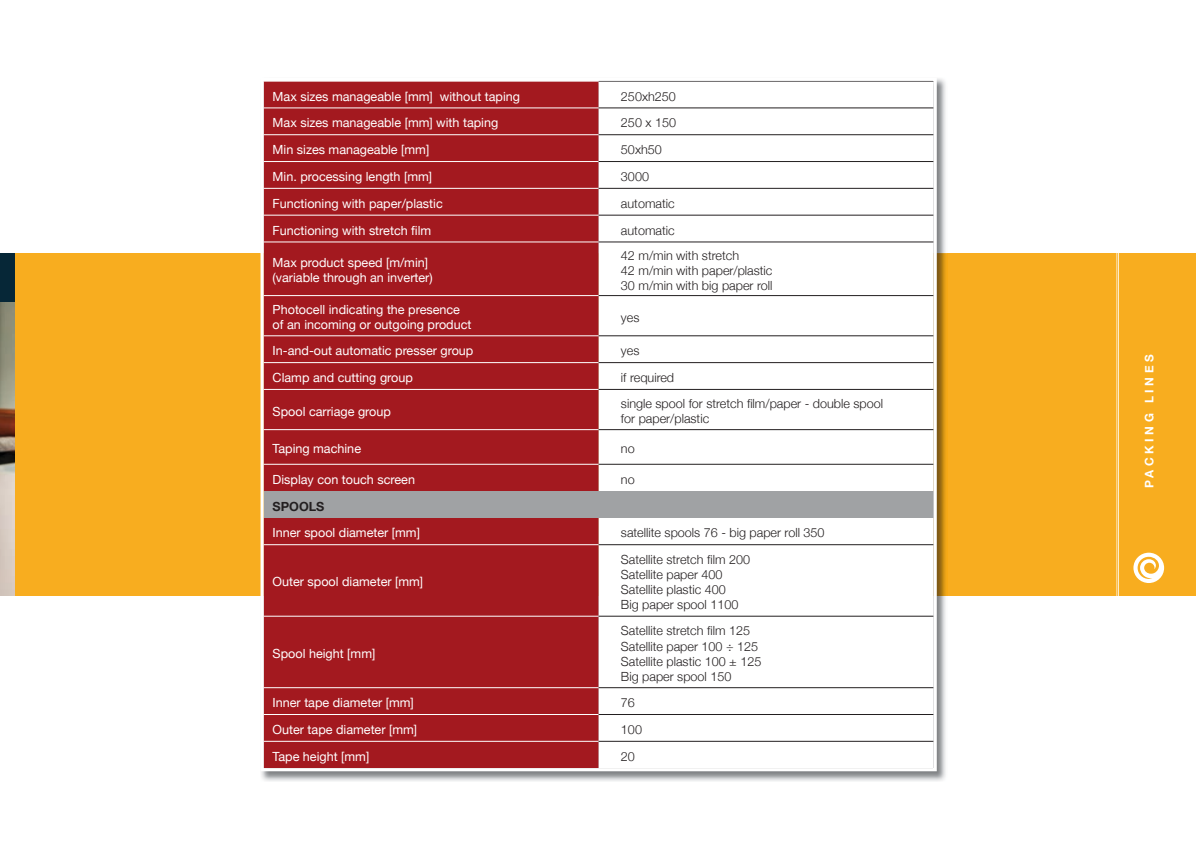
<style>
.page{position:relative;width:1196px;height:849px;background:#fff}
.page>*{position:absolute;margin:0;border:0;box-sizing:border-box;transform-origin:0 0}
.t1{font:12.6px/15px "Helvetica Neue";color:#fff}
.t2{font:300 12.6px/15px "Helvetica Neue";color:#231f20}
.t3{font:700 12.6px "Helvetica Neue";color:#231f20}
.t4{font:700 11.72px "Helvetica Neue";letter-spacing:.3em;color:#fff}
</style>
<div class="page">
<div style="left:15px;top:252px;width:1104px;height:344px;background:#f8ad1f"></div>
<hr style="left:1116px;top:44px;width:1px;height:804px;background:#fff">
<div style="left:0;top:252px;width:15px;height:49px;background:#062737"></div>
<img style="left:0;top:302px;width:15px;height:294px">
<div style="left:1117px;top:252px;width:79px;height:344px;background:#f8ad1f"></div>
<hr style="left:1117px;top:34px;width:1px;height:814px;background:#fff">
<svg style="left:1133px;top:552px;width:31px;height:31px"></svg>
<hr style="left:0;top:252px;width:1196px;height:1px;background:#fff">
<img style="left:261px;top:78px;width:686px;height:703px">
<div style="left:264px;top:82px;width:334px;height:685px;background:#a3191f"></div>
<svg style="left:598px;top:82px;width:334px;height:685px"></svg>
<div style="left:264px;top:491px;width:669px;height:26px;background:#a0a2a4"></div>
<hr style="left:264px;top:108px;width:334px;height:1px;background:#fff">
<hr style="left:264px;top:134px;width:334px;height:1px;background:#fff">
<hr style="left:264px;top:161px;width:334px;height:1px;background:#fff">
<hr style="left:264px;top:188px;width:334px;height:1px;background:#fff">
<hr style="left:264px;top:215px;width:334px;height:1px;background:#fff">
<hr style="left:264px;top:241px;width:334px;height:1px;background:#fff">
<hr style="left:264px;top:295px;width:334px;height:1px;background:#fff">
<hr style="left:264px;top:544px;width:334px;height:1px;background:#fff">
<hr style="left:264px;top:615px;width:334px;height:1px;background:#fff">
<hr style="left:264px;top:687px;width:334px;height:1px;background:#fff">
<hr style="left:264px;top:714px;width:334px;height:1px;background:#fff">
<hr style="left:264px;top:740px;width:334px;height:1px;background:#fff">
<hr style="left:598px;top:544px;width:335px;height:1px;background:#231f20">
<hr style="left:598px;top:615px;width:335px;height:1px;background:#231f20">
<hr style="left:598px;top:687px;width:335px;height:1px;background:#231f20">
<hr style="left:598px;top:714px;width:335px;height:1px;background:#231f20">
<hr style="left:598px;top:740px;width:335px;height:1px;background:#231f20">
<hr style="left:264px;top:335px;width:334px;height:1px;background:#fff">
<hr style="left:264px;top:362px;width:334px;height:1px;background:#fff">
<hr style="left:264px;top:389px;width:334px;height:1px;background:#fff">
<hr style="left:264px;top:429px;width:334px;height:1px;background:#fff">
<hr style="left:264px;top:464px;width:334px;height:1px;background:#fff">
<hr style="left:598px;top:108px;width:335px;height:1px;background:#231f20">
<hr style="left:598px;top:134px;width:335px;height:1px;background:#231f20">
<hr style="left:598px;top:161px;width:335px;height:1px;background:#231f20">
<hr style="left:598px;top:188px;width:335px;height:1px;background:#231f20">
<hr style="left:598px;top:215px;width:335px;height:1px;background:#231f20">
<hr style="left:598px;top:241px;width:335px;height:1px;background:#231f20">
<hr style="left:598px;top:295px;width:335px;height:1px;background:#231f20">
<hr style="left:598px;top:335px;width:335px;height:1px;background:#231f20">
<hr style="left:598px;top:362px;width:335px;height:1px;background:#231f20">
<hr style="left:598px;top:389px;width:335px;height:1px;background:#231f20">
<hr style="left:598px;top:429px;width:335px;height:1px;background:#231f20">
<hr style="left:598px;top:464px;width:335px;height:1px;background:#231f20">
<div style="left:260px;top:78px;width:676px;height:693px;border:3px solid #fff"></div>
<p class="t1" style="left:272px;top:89px;width:249px">Max sizes manageable [mm] without taping</p>
<p class="t2" style="left:621px;top:88px;width:56px">250xh250</p>
<p class="t1" style="left:272px;top:116px;width:227px">Max sizes manageable [mm] with taping</p>
<p class="t2" style="left:621px;top:114px;width:57px">250 x 150</p>
<p class="t1" style="left:272px;top:143px;width:158px">Min sizes manageable [mm]</p>
<p class="t2" style="left:621px;top:141px;width:42px">50xh50</p>
<p class="t1" style="left:272px;top:169px;width:161px">Min. processing length [mm]</p>
<p class="t2" style="left:621px;top:168px;width:30px">3000</p>
<p class="t1" style="left:272px;top:196px;width:172px">Functioning with paper/plastic</p>
<p class="t2" style="left:621px;top:195px;width:55px">automatic</p>
<p class="t1" style="left:272px;top:223px;width:160px">Functioning with stretch film</p>
<p class="t2" style="left:621px;top:222px;width:55px">automatic</p>
<p class="t1" style="left:272px;top:256px;width:162px">Max product speed [m/min] (variable through an inverter)</p>
<p class="t2" style="left:621px;top:247px;width:153px">42 m/min with stretch<br>42 m/min with paper/plastic<br>30 m/min with big paper roll</p>
<p class="t1" style="left:272px;top:303px;width:200px">Photocell indicating the presence of an incoming or outgoing product</p>
<p class="t2" style="left:621px;top:309px;width:20px">yes</p>
<p class="t1" style="left:272px;top:344px;width:202px">In-and-out automatic presser group</p>
<p class="t2" style="left:621px;top:342px;width:20px">yes</p>
<p class="t1" style="left:272px;top:370px;width:142px">Clamp and cutting group</p>
<p class="t2" style="left:621px;top:369px;width:55px">if required</p>
<p class="t1" style="left:272px;top:404px;width:120px">Spool carriage group</p>
<p class="t2" style="left:621px;top:395px;width:264px">single spool for stretch film/paper - double spool for paper/plastic</p>
<p class="t1" style="left:272px;top:441px;width:90px">Taping machine</p>
<p class="t2" style="left:621px;top:440px;width:15px">no</p>
<p class="t1" style="left:272px;top:472px;width:144px">Display con touch screen</p>
<p class="t2" style="left:621px;top:471px;width:15px">no</p>
<p class="t3" style="left:272px;top:496px;width:53px">SPOOLS</p>
<p class="t1" style="left:272px;top:525px;width:149px">Inner spool diameter [mm]</p>
<p class="t2" style="left:621px;top:524px;width:205px">satellite spools 76 - big paper roll 350</p>
<p class="t1" style="left:272px;top:575px;width:152px">Outer spool diameter [mm]</p>
<p class="t2" style="left:621px;top:550px;width:131px">Satellite stretch film 200<br>Satellite paper 400<br>Satellite plastic 400<br>Big paper spool 1100</p>
<p class="t1" style="left:272px;top:646px;width:104px">Spool height [mm]</p>
<p class="t2" style="left:621px;top:622px;width:142px">Satellite stretch film 125<br>Satellite paper 100 ÷ 125<br>Satellite plastic 100 ± 125<br>Big paper spool 150</p>
<p class="t1" style="left:272px;top:695px;width:143px">Inner tape diameter [mm]</p>
<p class="t2" style="left:621px;top:694px;width:16px">76</p>
<p class="t1" style="left:272px;top:722px;width:146px">Outer tape diameter [mm]</p>
<p class="t2" style="left:621px;top:720px;width:23px">100</p>
<p class="t1" style="left:272px;top:749px;width:98px">Tape height [mm]</p>
<p class="t2" style="left:621px;top:747px;width:16px">20</p>
<p class="t4" style="left:1140px;top:488px;width:135px;rotate:-90deg">PACKING LINES</p>
</div>
